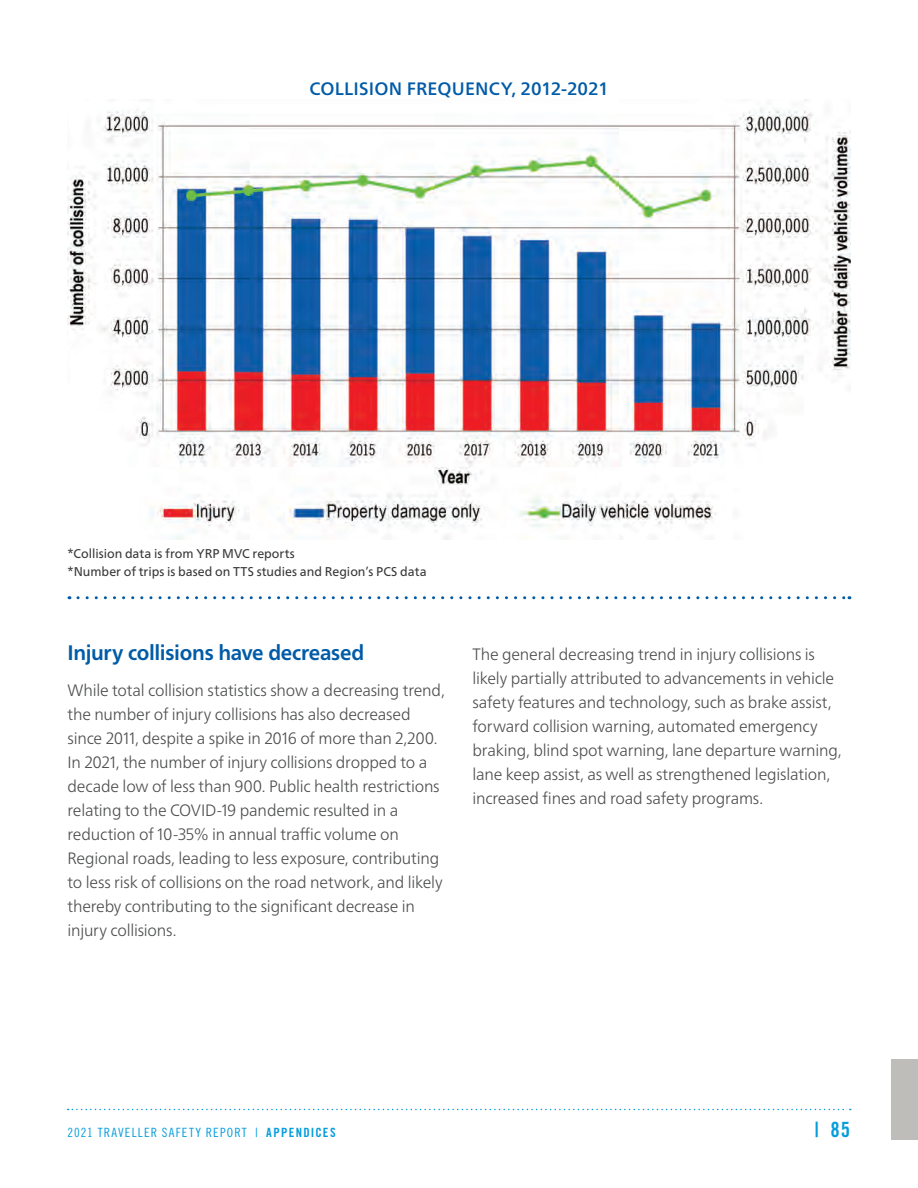
<style>
.page{position:relative;width:918px;height:1188px;background:#fff}
.page>*{position:absolute;margin:0;border:0;box-sizing:border-box;transform-origin:0 0}
.t1{font:700 21px "Frutiger Neue LT Pro";letter-spacing:-.015em;color:#015ba7}
.t2{font:21px "Trade Gothic LT Pro Bd Cn 20";color:#069ddc}
.t3{font:500 18px "Frutiger Neue LT Pro";letter-spacing:.01em;color:#015ba7}
.t4{font:300 16.5px/24px "Frutiger Neue LT Pro";letter-spacing:-.015em;color:#4b4c4d}
.t5{font:12.75px/18px "Frutiger Neue LT Pro";color:#383839}
.t6{font:12.75px "Trade Gothic LT Pro Cn 18";letter-spacing:.095em;color:#069ddc}
.s1{font-family:"Trade Gothic LT Pro Bd Cn 20"}
</style>
<div class="page">
<svg style="left:68px;top:1109px;width:783px;height:1px"></svg>
<div style="left:891px;top:1059px;width:27px;height:81px;background:#bebdb9"></div>
<svg style="left:78px;top:596px;width:772px;height:3px"></svg>
<img style="left:68px;top:100px;width:782px;height:440px">
<p class="t3" style="left:309px;top:78px;width:301px">COLLISION FREQUENCY, 2012-2021</p>
<p class="t5" style="left:68px;top:544px;width:361px">*Collision data is from YRP MVC reports<br>*Number of trips is based on TTS studies and Region’s PCS data</p>
<p class="t1" style="left:68px;top:640px;width:298px">Injury collisions have decreased</p>
<p class="t4" style="left:68px;top:678px;width:379px">While total collision statistics show a decreasing trend, the number of injury collisions has also decreased since 2011, despite a spike in 2016 of more than 2,200.<br>In 2021, the number of injury collisions dropped to a decade low of less than 900. Public health restrictions relating to the COVID-19 pandemic resulted in a reduction of 10-35% in annual trafc volume on Regional roads, leading to less exposure, contributing to less risk of collisions on the road network, and likely thereby contributing to the signifcant decrease in injury collisions.</p>
<p class="t4" style="left:473px;top:642px;width:371px">The general decreasing trend in injury collisions is likely partially attributed to advancements in vehicle safety features and technology, such as brake assist, forward collision warning, automated emergency braking, blind spot warning, lane departure warning, lane keep assist, as well as strengthened legislation, increased fnes and road safety programs.</p>
<p class="t6" style="left:68px;top:1125px;width:270px">2021 TRAVELLER SAFETY REPORT | <span class="s1">APPENDICES</span></p>
<p class="t2" style="left:814px;top:1117px;width:37px">| 85</p>
</div>
